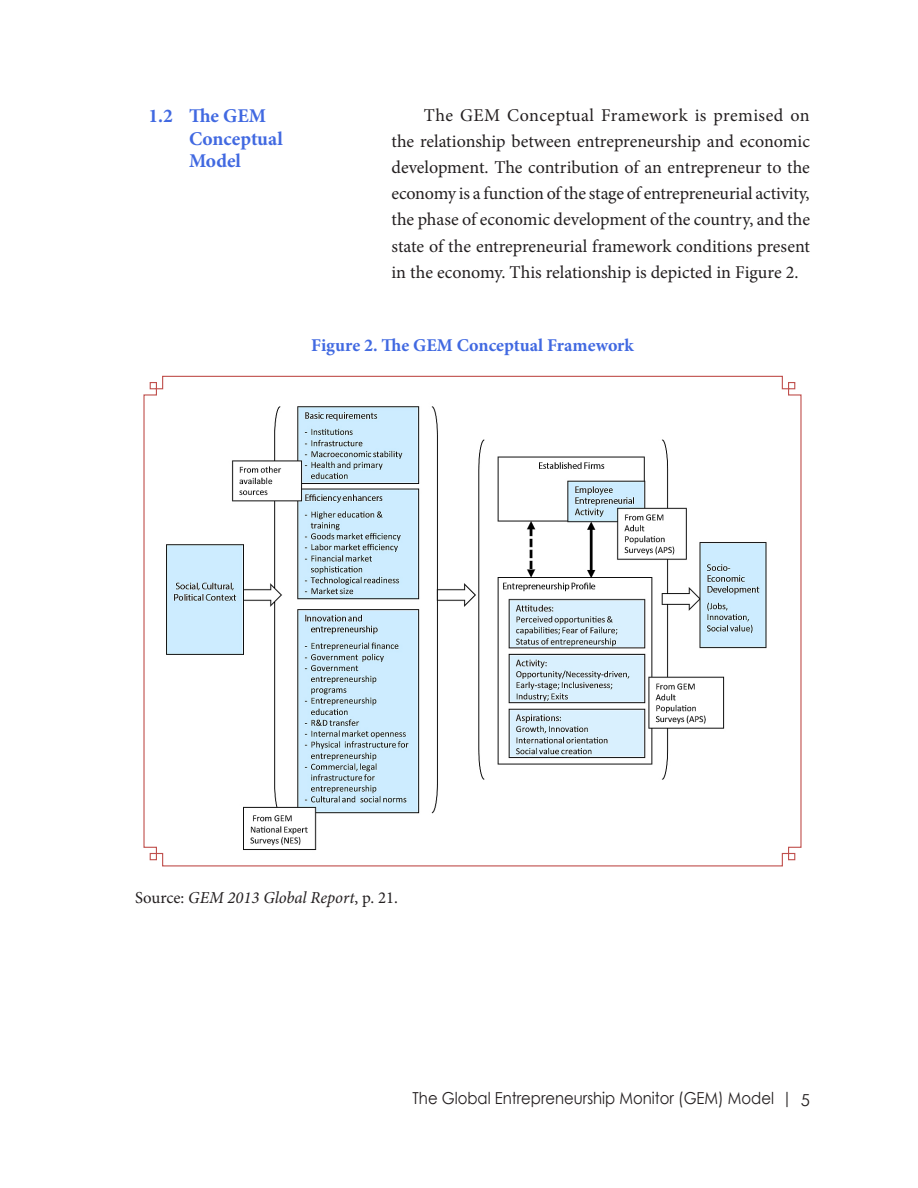
<style>
.page{position:relative;width:918px;height:1188px;background:#fff}
.page>*{position:absolute;margin:0;border:0;box-sizing:border-box;transform-origin:0 0}
.Heading_2{font:700 19.5px "Minion Pro";color:#4169e1}
.Body_Text{font:18px/26.1px "Minion Pro";color:#231f20;text-align:justify}
.table_title{font:700 18px "Minion Pro";color:#4169e1}
.Source{font:italic 16.8px "Minion Pro";letter-spacing:-.005em;color:#231f20}
.t1{font:16.5px "Century Gothic";color:#231f20;scale:.9 1}
.s1{font-style:normal}
</style>
<div class="page">
<svg style="left:143px;top:375px;width:659px;height:492px"></svg>
<p class="Heading_2" style="left:148px;top:102px;width:119px">1.2 The GEM</p>
<p class="Heading_2" style="left:189px;top:125px;width:95px">Conceptual</p>
<p class="Heading_2" style="left:189px;top:147px;width:54px">Model</p>
<p class="Body_Text" style="left:392px;top:102px;width:420px;text-indent:32px">The GEM Conceptual Framework is premised on the relationship between entrepreneurship and economic development. The contribution of an entrepreneur to the economy is a function of the stage of entrepreneurial activity, the phase of economic development of the country, and the state of the entrepreneurial framework conditions present in the economy. This relationship is depicted in Figure 2.</p>
<p class="table_title" style="left:311px;top:332px;width:324px">Figure 2. The GEM Conceptual Framework</p>
<p class="Source" style="left:135px;top:886px;width:265px"><span class="s1">Source:</span> GEM 2013 Global Report<span class="s1">, p. 21.</span></p>
<p class="t1" style="left:413px;top:1087px;width:443px">The Global Entrepreneurship Monitor (GEM) Model | 5</p>
</div>
